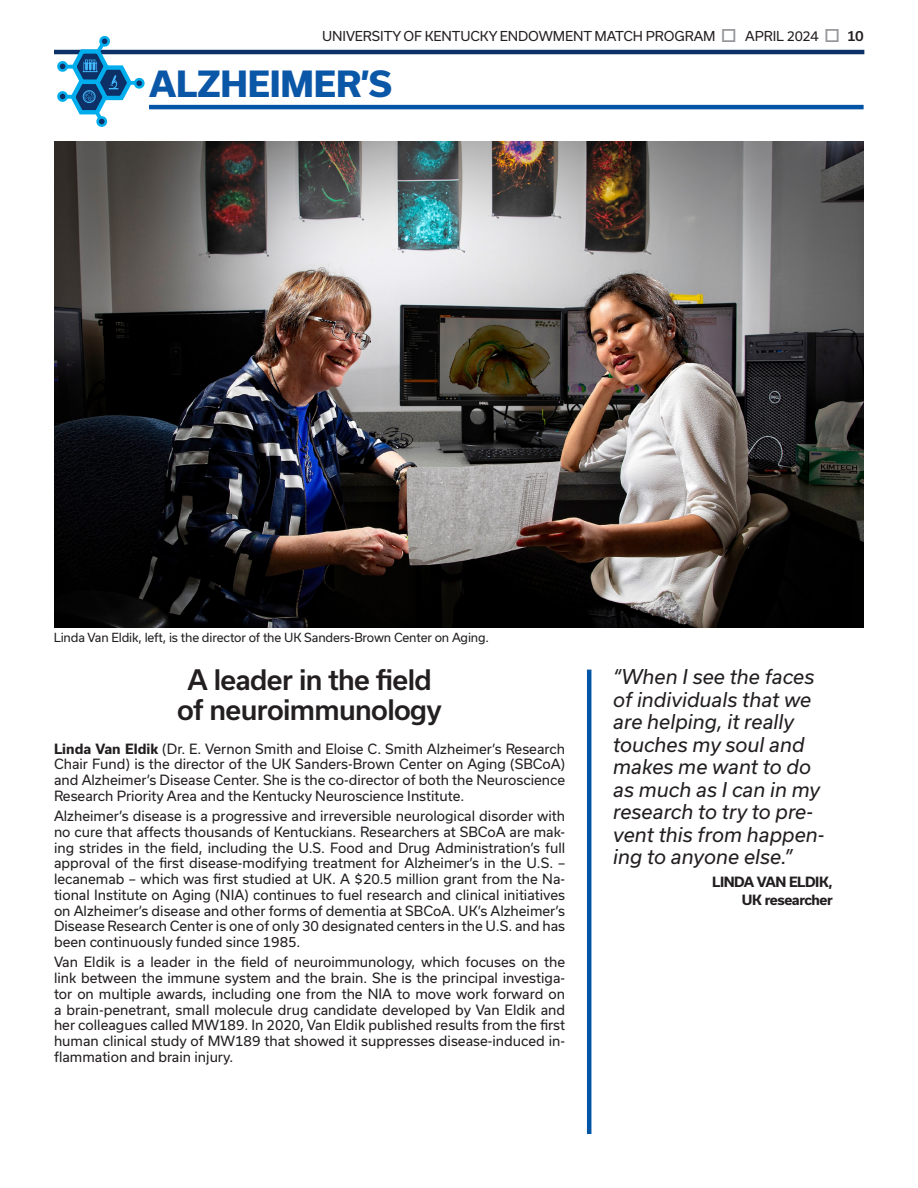
<style>
.page{position:relative;width:918px;height:1188px;background:#fff}
.page>*{position:absolute;margin:0;border:0;box-sizing:border-box;transform-origin:0 0}
.EMP_2024_toppers{font:800 34.5px "Usual";letter-spacing:-.005em;color:#0a56a7}
.EMP_headline_2021{font:500 27px/30px "Usual";letter-spacing:-.025em;color:#231f20;text-align:center}
.EMP_liftout{font:italic 19.5px/22.5px "Usual";color:#231f20}
.EMP_text{font:13.5px/15.8px "Usual";color:#231f20;text-align:justify}
.EMP_text-2{font:700 13.5px/18px "Usual";letter-spacing:-.035em;color:#231f20;text-align:right}
.t1{font:13.05px "Usual";letter-spacing:-.005em;color:#231f20}
.EMP_cutline{font:12px "Usual";letter-spacing:-.01em;color:#231f20}
.s1{color:#939598}
.s2{font-weight:500;font-size:13.5px}
.s3{font-weight:700}
</style>
<div class="page">
<hr style="left:54px;top:50px;width:810px;height:4px;background:#0d3166">
<img style="left:54px;top:141px;width:810px;height:486px">
<hr style="left:587px;top:670px;width:4px;height:464px;background:#0154a6">
<hr style="left:149px;top:105px;width:715px;height:4px;background:#0154a6">
<div style="left:96px;top:116px;width:11px;height:11px;border:3px solid #00aded;border-radius:50%"></div>
<svg style="left:56px;top:36px;width:90px;height:87px"></svg>
<p class="t1" style="left:322px;top:28px;width:543px">UNIVERSITY OF KENTUCKY ENDOWMENT MATCH PROGRAM <span class="s1">□</span> APRIL 2024 <span class="s1">□</span> <span class="s2">10</span></p>
<p class="EMP_2024_toppers" style="left:149px;top:64px;width:244px">ALZHEIMER’S</p>
<p class="EMP_cutline" style="left:54px;top:630px;width:437px">Linda Van Eldik, left, is the director of the UK Sanders-Brown Center on Aging.</p>
<p class="EMP_headline_2021" style="left:177px;top:665px;width:266px">A leader in the field of neuroimmunology</p>
<p class="EMP_text" style="left:54px;top:741px;width:513px"><span class="s3">Linda Van Eldik</span> (Dr. E. Vernon Smith and Eloise C. Smith Alzheimer’s Research Chair Fund) is the director of the UK Sanders-Brown Center on Aging (SBCoA) and Alzheimer’s Disease Center. She is the co-director of both the Neuroscience Research Priority Area and the Kentucky Neuroscience Institute.</p>
<p class="EMP_text" style="left:54px;top:808px;width:513px">Alzheimer’s disease is a progressive and irreversible neurological disorder with no cure that affects thousands of Kentuckians. Researchers at SBCoA are mak&shy;ing strides in the field, including the U.S. Food and Drug Administration’s full approval of the first disease-modifying treatment for Alzheimer’s in the U.S. – lecanemab – which was first studied at UK. A $20.5 million grant from the Na&shy;tional Institute on Aging (NIA) continues to fuel research and clinical initiatives on Alzheimer’s disease and other forms of dementia at SBCoA. UK’s Alzheimer’s Disease Research Center is one of only 30 designated centers in the U.S. and has been continuously funded since 1985.</p>
<p class="EMP_text" style="left:54px;top:954px;width:513px">Van Eldik is a leader in the field of neuroimmunology, which focuses on the link between the immune system and the brain. She is the principal investiga&shy;tor on multiple awards, including one from the NIA to move work forward on a brain-penetrant, small molecule drug candidate developed by Van Eldik and her colleagues called MW189. In 2020, Van Eldik published results from the first human clinical study of MW189 that showed it suppresses disease-induced in&shy;flammation and brain injury.</p>
<p class="EMP_liftout" style="left:613px;top:666px;width:213px">“When I see the faces of individuals that we are helping, it really touches my soul and makes me want to do as much as I can in my research to try to pre&shy;vent this from happen&shy;ing to anyone else.”</p>
<p class="EMP_text-2" style="left:712px;top:873px;width:122px">LINDA VAN ELDIK,<br>UK researcher</p>
</div>
